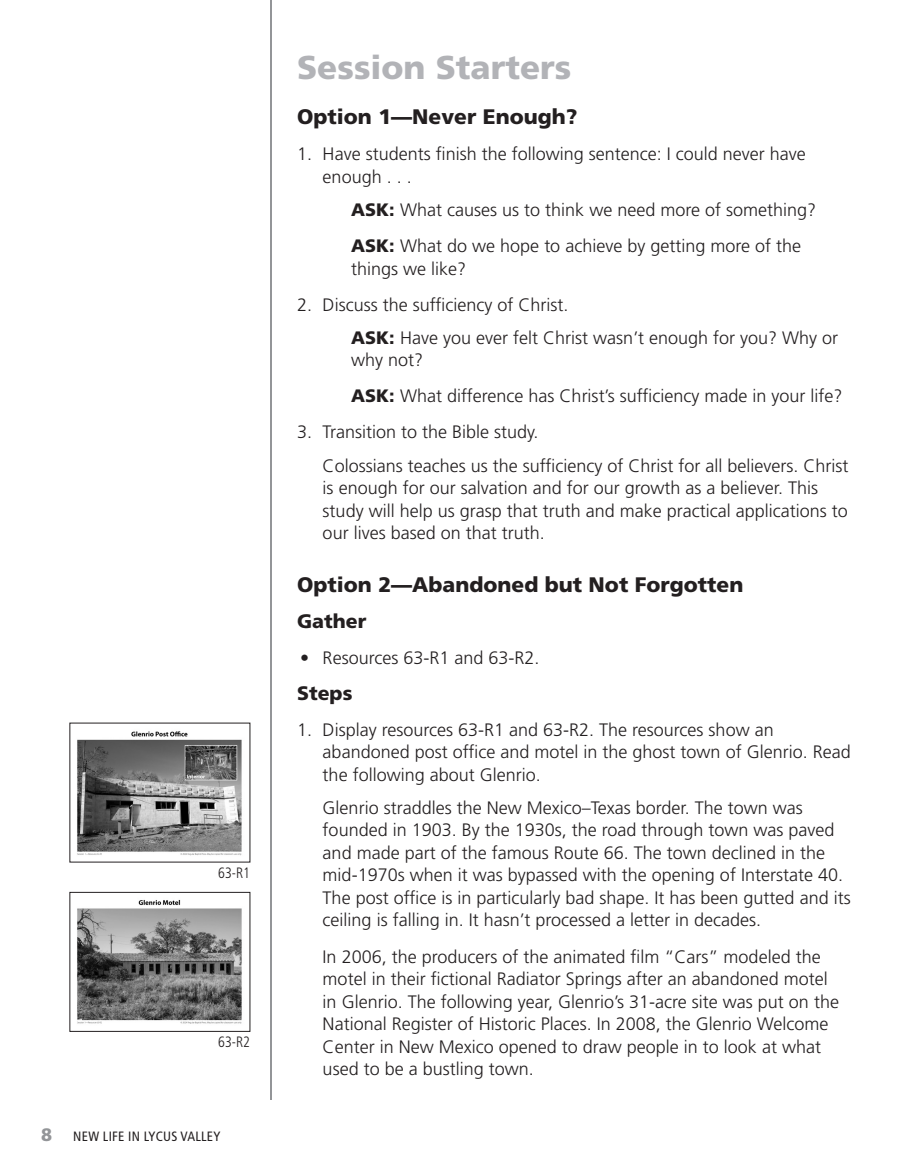
<style>
.page{position:relative;width:905px;height:1175px;background:#fff}
.page>*{position:absolute;margin:0;border:0;box-sizing:border-box;transform-origin:0 0}
.Section_Header-grey{font:900 33px "Frutiger LT Std";color:#b2b3b7}
.Option_2{font:900 21px "Frutiger LT Std";color:#231f20}
.Option{font:900 21px "Frutiger LT Std";color:#231f20}
.Gather_Steps{font:900 19.5px "Frutiger LT Std";color:#231f20}
.Body-indent{font:300 18px/22.5px "Frutiger LT Std";color:#231f20}
.ASK-body_double_inde{font:300 18px/22.5px "Frutiger LT Std";color:#231f20}
.t1{font:900 18px "Frutiger LT Std";color:#939598}
.t2{font:300 condensed 15px "Frutiger LT Std";color:#231f20;scale:.95 1}
.t3{font:condensed 13.5px "Frutiger LT Std";letter-spacing:.02em;color:#231f20}
.s1{font-weight:900}
</style>
<div class="page">
<hr style="left:270px;top:0;width:1px;height:1099px;background:#939598">
<img style="left:77px;top:731px;width:165px;height:125px">
<img style="left:77px;top:900px;width:165px;height:124px">
<p class="t2" style="left:218px;top:864px;width:35px">63-R1</p>
<p class="t2" style="left:218px;top:1033px;width:35px">63-R2</p>
<p class="t1" style="left:41px;top:1124px;width:13px">8</p>
<p class="t3" style="left:73px;top:1128px;width:149px">NEW LIFE IN LYCUS VALLEY</p>
<p class="Section_Header-grey" style="left:297px;top:47px;width:276px">Session Starters</p>
<p class="Option" style="left:297px;top:104px;width:282px">Option 1—Never Enough?</p>
<p class="Body-indent" style="left:322px;top:143px;width:485px;text-indent:-26px">1. Have students finish the following sentence: I could never have enough . . .</p>
<p class="ASK-body_double_inde" style="left:351px;top:199px;width:466px"><span class="s1">ASK:</span> What causes us to think we need more of something?</p>
<p class="ASK-body_double_inde" style="left:351px;top:235px;width:451px"><span class="s1">ASK:</span> What do we hope to achieve by getting more of the things we like?</p>
<p class="Body-indent" style="left:297px;top:293px;width:273px">2. Discuss the sufficiency of Christ.</p>
<p class="ASK-body_double_inde" style="left:351px;top:327px;width:488px"><span class="s1">ASK:</span> Have you ever felt Christ wasn’t enough for you? Why or why not?</p>
<p class="ASK-body_double_inde" style="left:351px;top:385px;width:493px"><span class="s1">ASK:</span> What difference has Christ’s sufficiency made in your life?</p>
<p class="Body-indent" style="left:297px;top:421px;width:243px">3. Transition to the Bible study.</p>
<p class="Body-indent" style="left:322px;top:454px;width:527px">Colossians teaches us the sufficiency of Christ for all believers. Christ is enough for our salvation and for our growth as a believer. This study will help us grasp that truth and make practical applications to our lives based on that truth.</p>
<p class="Option_2" style="left:297px;top:571px;width:448px">Option 2—Abandoned but Not Forgotten</p>
<p class="Gather_Steps" style="left:297px;top:609px;width:71px">Gather</p>
<p class="Body-indent" style="left:300px;top:646px;width:241px">• Resources 63-R1 and 63-R2.</p>
<p class="Gather_Steps" style="left:297px;top:681px;width:57px">Steps</p>
<p class="Body-indent" style="left:322px;top:718px;width:529px;text-indent:-26px">1. Display resources 63-R1 and 63-R2. The resources show an abandoned post office and motel in the ghost town of Glenrio. Read the following about Glenrio.</p>
<p class="Body-indent" style="left:322px;top:796px;width:529px">Glenrio straddles the New Mexico–Texas border. The town was founded in 1903. By the 1930s, the road through town was paved and made part of the famous Route 66. The town declined in the mid-1970s when it was bypassed with the opening of Interstate 40.<br>The post office is in particularly bad shape. It has been gutted and its ceiling is falling in. It hasn’t processed a letter in decades.</p>
<p class="Body-indent" style="left:322px;top:945px;width:518px">In 2006, the producers of the animated film “Cars” modeled the motel in their fictional Radiator Springs after an abandoned motel in Glenrio. The following year, Glenrio’s 31-acre site was put on the National Register of Historic Places. In 2008, the Glenrio Welcome Center in New Mexico opened to draw people in to look at what used to be a bustling town.</p>
</div>
